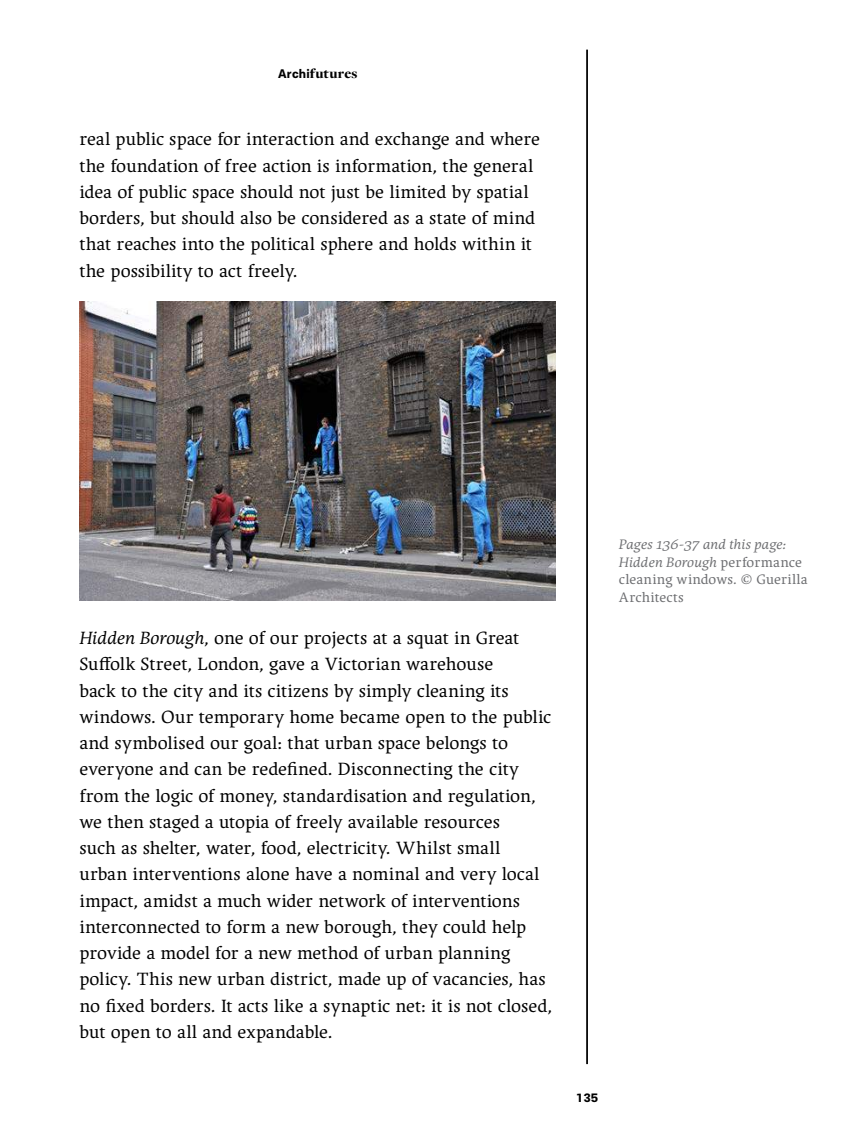
<style>
.page{position:relative;width:844px;height:1141px;background:#fff}
.page>*{position:absolute;margin:0;border:0;box-sizing:border-box;transform-origin:0 0}
.t1{font:18.55px/26.2px "Ergilo";letter-spacing:-.005em;color:#000}
.t2{font:14.35px/17.5px "Ergilo";letter-spacing:.015em;color:#6d6e71}
.t3{font:900 14.35px "Freight Disp Pro";letter-spacing:.02em;color:#000}
.t4{font:700 12.42px "Paul Grotesk";color:#000}
.s1{font-family:"Paul Grotesk";font-weight:700;font-size:12.42px}
.s2{font-style:italic}
.s3{font-family:"Ergilo Smallcaps";font-style:italic}
</style>
<div class="page">
<hr style="left:586px;top:50px;width:1px;height:1014px;background:#000">
<img style="left:79px;top:302px;width:476px;height:298px">
<p class="t3" style="left:278px;top:64px;width:81px"><span class="s1">Archi</span>futures</p>
<p class="t1" style="left:79px;top:126px;width:462px">real public space for interaction and exchange and where the foundation of free action is information, the general idea of public space should not just be limited by spatial borders, but should also be considered as a state of mind that reaches into the political sphere and holds within it the possibility to act freely.</p>
<p class="t1" style="left:79px;top:625px;width:474px"><span class="s2">Hidden Borough</span>, one of our projects at a squat in Great Suffolk Street, London, gave a Victorian warehouse<br>back to the city and its citizens by simply cleaning its windows. Our temporary home became open to the public and symbolised our goal: that urban space belongs to everyone and can be redefined. Disconnecting the city from the logic of money, standardisation and regulation, we then staged a utopia of freely available resources<br>such as shelter, water, food, electricity. Whilst small urban interventions alone have a nominal and very local impact, amidst a much wider network of interventions interconnected to form a new borough, they could help provide a model for a new method of urban planning policy. This new urban district, made up of vacancies, has no fixed borders. It acts like a synaptic net: it is not closed, but open to all and expandable.</p>
<p class="t2" style="left:618px;top:536px;width:190px"><span class="s2">Pages</span> <span class="s3">136-37</span> <span class="s2">and this page:<br>Hidden Borough</span> performance cleaning windows. © Guerilla<br>Architects</p>
<p class="t4" style="left:575px;top:1090px;width:24px">135</p>
</div>
